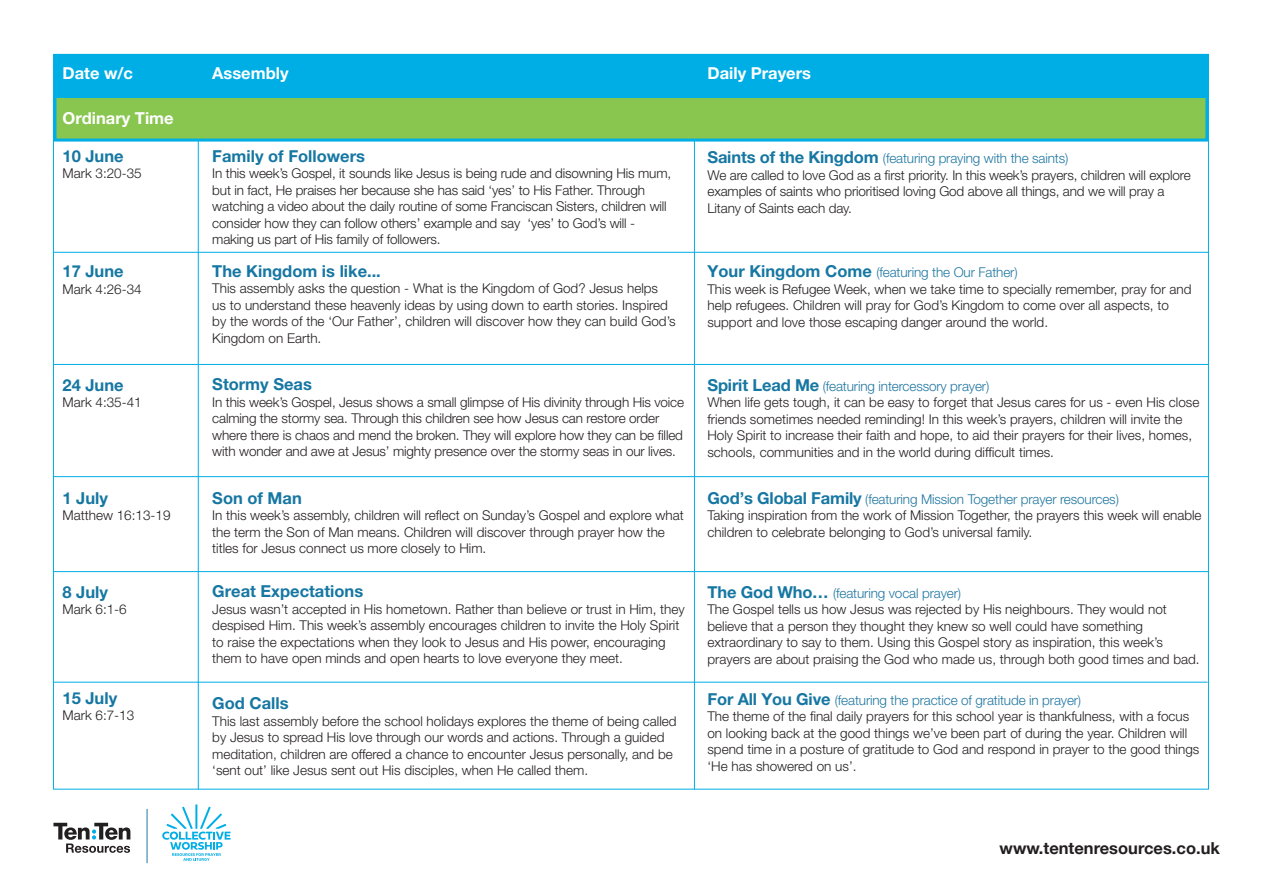
<style>
.page{position:relative;width:1263px;height:893px;background:#fff}
.page>*{position:absolute;margin:0;border:0;box-sizing:border-box;transform-origin:0 0}
.t1{font:700 16.5px "Helvetica Neue LT Pro";color:#1677a2}
.t2{font:700 16.5px "Helvetica Neue LT Pro";color:#fff}
.t3{font:700 16.5px "Helvetica Neue";color:#231f20}
.t4{font:300 13.5px/16.5px "Helvetica Neue LT Pro";color:#231f20}
.t5{font:300 13.5px "Helvetica Neue LT Pro";letter-spacing:-.01em;color:#2177a1}
.s1{font-weight:700;font-size:16.5px;color:#1677a2}
</style>
<div class="page">
<hr style="left:694px;top:54px;width:1px;height:735px;background:#00aee6">
<hr style="left:198px;top:73px;width:1px;height:716px;background:#00aee6">
<div style="left:53px;top:95px;width:1155px;height:47px;background:#89c650;border:3px solid #00aee6"></div>
<div style="left:54px;top:54px;width:1154px;height:43px;background:#00aee6"></div>
<hr style="left:54px;top:252px;width:1154px;height:1px;background:#00aee6">
<hr style="left:54px;top:364px;width:1154px;height:1px;background:#00aee6">
<hr style="left:54px;top:571px;width:1154px;height:1px;background:#00aee6">
<hr style="left:195px;top:804px;width:2px;height:25px;background:#00aee6">
<svg style="left:162px;top:807px;width:69px;height:54px"></svg>
<svg style="left:53px;top:823px;width:77px;height:30px"></svg>
<hr style="left:147px;top:809px;width:1px;height:54px;background:#2177a1">
<hr style="left:54px;top:476px;width:1154px;height:1px;background:#00aee6">
<hr style="left:53px;top:682px;width:1154px;height:1px;background:#00aee6">
<p class="t2" style="left:63px;top:62px;width:72px">Date w/c</p>
<p class="t2" style="left:212px;top:62px;width:78px">Assembly</p>
<p class="t2" style="left:707px;top:62px;width:105px">Daily Prayers</p>
<p class="t2" style="left:62px;top:108px;width:113px">Ordinary Time</p>
<p class="t1" style="left:62px;top:146px;width:63px">10 June</p>
<p class="t4" style="left:63px;top:165px;width:81px">Mark 3:20-35</p>
<p class="t1" style="left:212px;top:146px;width:154px">Family of Followers</p>
<p class="t4" style="left:212px;top:165px;width:460px">In this week’s Gospel, it sounds like Jesus is being rude and disowning His mum, but in fact, He praises her because she has said ‘yes’ to His Father. Through watching a video about the daily routine of some Franciscan Sisters, children will consider how they can follow others’ example and say ‘yes’ to God’s will - making us part of His family of followers.</p>
<p class="t5" style="left:707px;top:150px;width:362px"><span class="s1">Saints of the Kingdom</span> (featuring praying with the saints)</p>
<p class="t4" style="left:707px;top:166px;width:485px">We are called to love God as a first priority. In this week’s prayers, children will explore examples of saints who prioritised loving God above all things, and we will pray a<br>Litany of Saints each day.</p>
<p class="t1" style="left:63px;top:261px;width:63px">17 June</p>
<p class="t4" style="left:63px;top:280px;width:81px">Mark 4:26-34</p>
<p class="t1" style="left:212px;top:261px;width:170px">The Kingdom is like...</p>
<p class="t4" style="left:212px;top:280px;width:465px">This assembly asks the question - What is the Kingdom of God? Jesus helps<br>us to understand these heavenly ideas by using down to earth stories. Inspired by the words of the ‘Our Father’, children will discover how they can build God’s Kingdom on Earth.</p>
<p class="t5" style="left:707px;top:264px;width:312px"><span class="s1">Your Kingdom Come</span> (featuring the Our Father)</p>
<p class="t4" style="left:707px;top:280px;width:485px">This week is Refugee Week, when we take time to specially remember, pray for and help refugees. Children will pray for God’s Kingdom to come over all aspects, to support and love those escaping danger around the world.</p>
<p class="t1" style="left:63px;top:374px;width:63px">24 June</p>
<p class="t4" style="left:63px;top:394px;width:81px">Mark 4:35-41</p>
<p class="t1" style="left:212px;top:374px;width:101px">Stormy Seas</p>
<p class="t4" style="left:212px;top:393px;width:473px">In this week’s Gospel, Jesus shows a small glimpse of His divinity through His voice calming the stormy sea. Through this children see how Jesus can restore order where there is chaos and mend the broken. They will explore how they can be filled with wonder and awe at Jesus’ mighty presence over the stormy seas in our lives.</p>
<p class="t5" style="left:707px;top:377px;width:283px"><span class="s1">Spirit Lead Me</span> (featuring intercessory prayer)</p>
<p class="t4" style="left:707px;top:394px;width:493px">When life gets tough, it can be easy to forget that Jesus cares for us - even His close friends sometimes needed reminding! In this week’s prayers, children will invite the Holy Spirit to increase their faith and hope, to aid their prayers for their lives, homes, schools, communities and in the world during difficult times.</p>
<p class="t1" style="left:63px;top:488px;width:47px">1 July</p>
<p class="t4" style="left:63px;top:507px;width:110px">Matthew 16:13-19</p>
<p class="t1" style="left:212px;top:488px;width:91px">Son of Man</p>
<p class="t4" style="left:212px;top:507px;width:473px">In this week’s assembly, children will reflect on Sunday’s Gospel and explore what the term the Son of Man means. Children will discover through prayer how the titles for Jesus connect us more closely to Him.</p>
<p class="t5" style="left:707px;top:491px;width:413px"><span class="s1">God’s Global Family</span> (featuring Mission Together prayer resources)</p>
<p class="t4" style="left:707px;top:507px;width:496px">Taking inspiration from the work of Mission Together, the prayers this week will enable children to celebrate belonging to God’s universal family.</p>
<p class="t1" style="left:63px;top:581px;width:47px">8 July</p>
<p class="t4" style="left:63px;top:601px;width:66px">Mark 6:1-6</p>
<p class="t1" style="left:212px;top:581px;width:152px">Great Expectations</p>
<p class="t4" style="left:212px;top:600px;width:474px">Jesus wasn’t accepted in His hometown. Rather than believe or trust in Him, they despised Him. This week’s assembly encourages children to invite the Holy Spirit to raise the expectations when they look to Jesus and His power, encouraging them to have open minds and open hearts to love everyone they meet.</p>
<p class="t5" style="left:707px;top:584px;width:255px"><span class="s1">The God Who…</span> (featuring vocal prayer)</p>
<p class="t4" style="left:707px;top:601px;width:494px">The Gospel tells us how Jesus was rejected by His neighbours. They would not believe that a person they thought they knew so well could have something extraordinary to say to them. Using this Gospel story as inspiration, this week’s prayers are about praising the God who made us, through both good times and bad.</p>
<p class="t1" style="left:63px;top:687px;width:56px">15 July</p>
<p class="t4" style="left:63px;top:707px;width:73px">Mark 6:7-13</p>
<p class="t1" style="left:212px;top:693px;width:78px">God Calls</p>
<p class="t4" style="left:212px;top:712px;width:466px">This last assembly before the school holidays explores the theme of being called by Jesus to spread His love through our words and actions. Through a guided meditation, children are offered a chance to encounter Jesus personally, and be ‘sent out’ like Jesus sent out His disciples, when He called them.</p>
<p class="t5" style="left:707px;top:691px;width:375px"><span class="s1">For All You Give</span> (featuring the practice of gratitude in prayer)</p>
<p class="t4" style="left:707px;top:708px;width:493px">The theme of the final daily prayers for this school year is thankfulness, with a focus on looking back at the good things we’ve been part of during the year. Children will spend time in a posture of gratitude to God and respond in prayer to the good things ‘He has showered on us’.</p>
<p class="t3" style="left:999px;top:835px;width:222px">www.tentenresources.co.uk</p>
</div>
